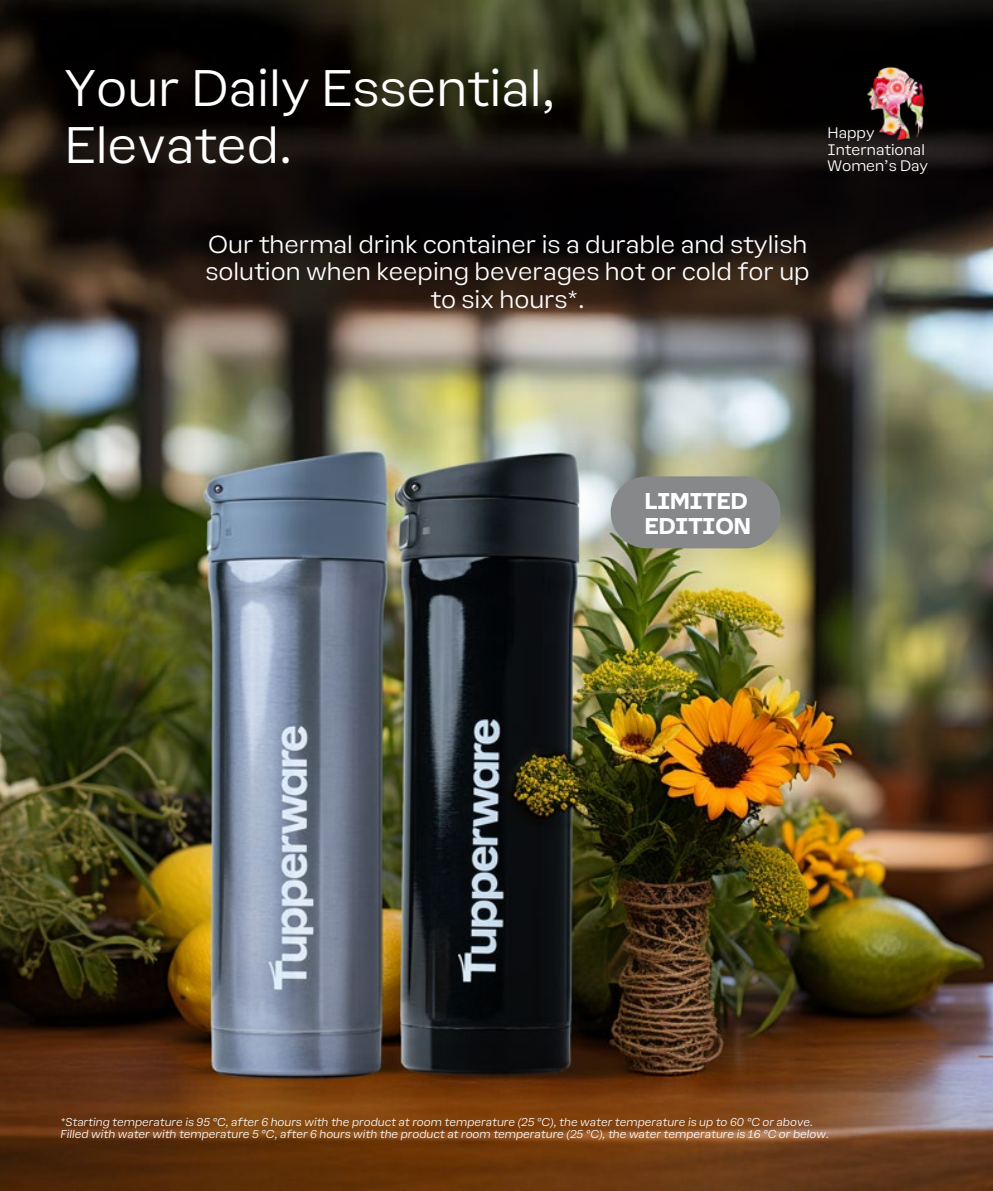
<style>
.page{position:relative;width:993px;height:1191px;background:#fff}
.page>*{position:absolute;margin:0;border:0;box-sizing:border-box;transform-origin:0 0}
.t1{font:300 47.25px/56.7px "Earl Sans";color:#fff}
.t2{font:300 22.75px/27.3px "Earl Sans";color:#fff;text-align:center}
.t3{font:700 21px/25.2px "Earl Sans";color:#fff}
.t4{font:300 14px/16.8px "Earl Sans";color:#fff}
.t5{font:italic 300 10.5px/12.6px "Earl Sans";color:#fff}
</style>
<div class="page">
<img style="left:0;top:0;width:992px;height:1191px">
<div style="left:610px;top:476px;width:170px;height:72px;background:#86888a;border-radius:36px"></div>
<img style="left:861px;top:60px;width:70px;height:87px">
<h1 class="t1" style="left:64px;top:56px;width:491px">Your Daily Essential,<br>Elevated.</h1>
<h3 class="t4" style="left:827px;top:123px;width:102px">Happy<br>International<br>Women's Day</h3>
<h2 class="t2" style="left:205px;top:229px;width:605px">Our thermal drink container is a durable and stylish solution when keeping beverages hot or cold for up to six hours*.</h2>
<h3 class="t3" style="left:644px;top:486px;width:108px">LIMITED<br>EDITION</h3>
<p class="t5" style="left:61px;top:1114px;width:769px">*Starting temperature is 95 °C, after 6 hours with the product at room temperature (25 °C), the water temperature is up to 60 °C or above.<br>Filled with water with temperature 5 °C, after 6 hours with the product at room temperature (25 °C), the water temperature is 16 °C or below.</p>
</div>
